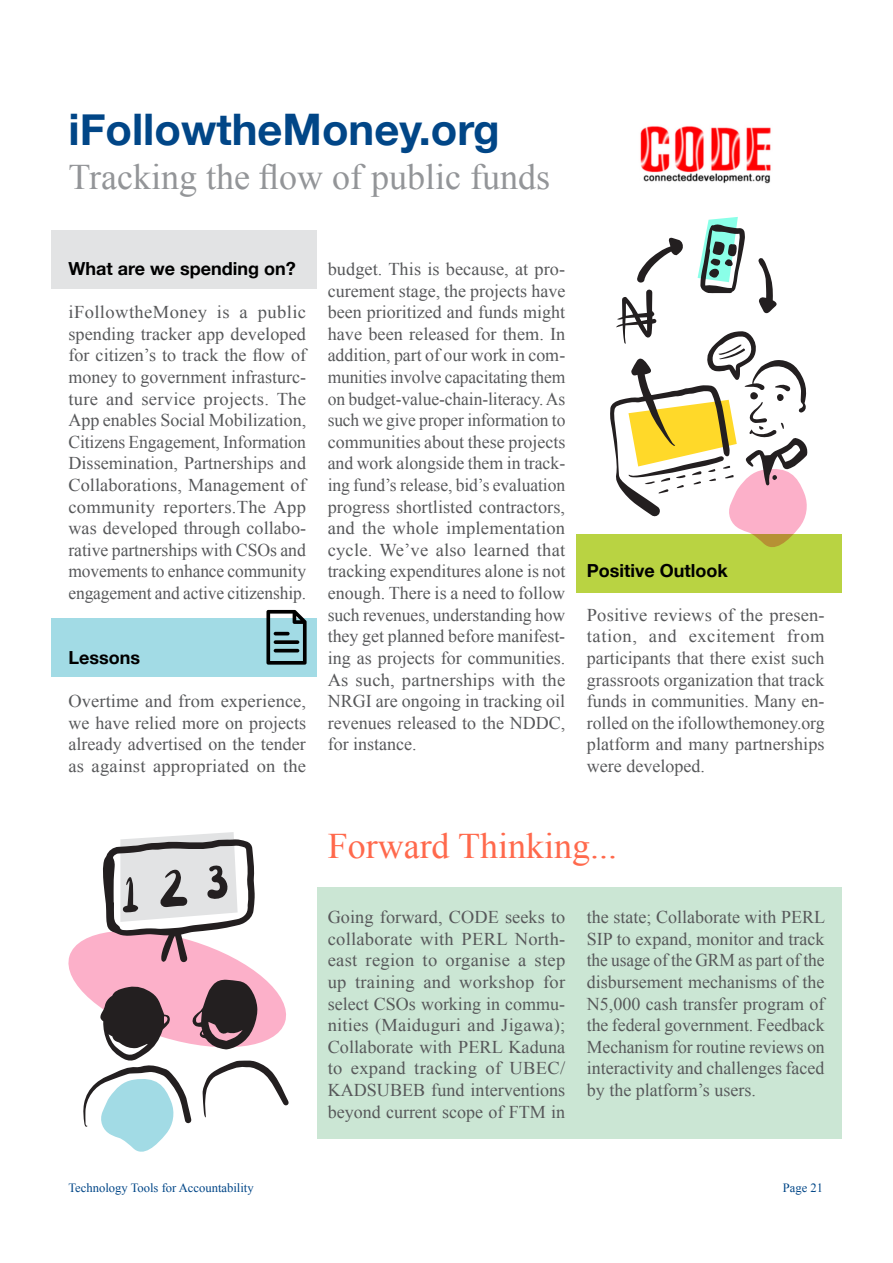
<style>
.page{position:relative;width:893px;height:1263px;background:#fff}
.page>*{position:absolute;margin:0;border:0;box-sizing:border-box;transform-origin:0 0}
.Main_Title{font:700 43.5px "Helvetica Neue";color:#014687}
.Sub-Title{font:36px "Times New Roman";color:#939598}
.Heading_2{font:36px "Times New Roman";color:#ff694c}
.t1{font:18px/21.6px "Times New Roman";color:#57585a;text-align:justify}
.Heading_1{font:700 18px "Helvetica Neue";color:#000}
.t2{font:12.6px "Times New Roman";color:#014687}
</style>
<div class="page">
<div style="left:52px;top:618px;width:265px;height:59px;background:#a2dbe5"></div>
<div style="left:576px;top:534px;width:265px;height:59px;background:#b9d342"></div>
<div style="left:51px;top:230px;width:266px;height:59px;background:#e2e3e4"></div>
<div style="left:317px;top:888px;width:524px;height:251px;background:#cbe6d4"></div>
<img style="left:640px;top:126px;width:131px;height:58px">
<svg style="left:610px;top:217px;width:198px;height:330px"></svg>
<svg style="left:68px;top:832px;width:221px;height:320px"></svg>
<svg style="left:266px;top:610px;width:41px;height:55px"></svg>
<p class="Main_Title" style="left:68px;top:96px;width:433px">iFollowtheMoney.org</p>
<p class="Sub-Title" style="left:68px;top:152px;width:483px">Tracking the flow of public funds</p>
<p class="Heading_1" style="left:68px;top:254px;width:229px">What are we spending on?</p>
<p class="t1" style="left:68px;top:301px;width:239px">iFollowtheMoney is a public spending tracker app developed for citizen’s to track the flow of money to government infrasturc&shy;ture and service projects. The App enables Social Mobilization, Citizens Engagement, Information Dissemination, Partnerships and Collaborations, Management of community reporters.The App was developed through collabo&shy;rative partnerships with CSOs and movements to enhance community engagement and active citizenship.</p>
<p class="Heading_1" style="left:68px;top:643px;width:73px">Lessons</p>
<p class="t1" style="left:68px;top:690px;width:239px">Overtime and from experience, we have relied more on projects already advertised on the tender as against appropriated on the</p>
<p class="t1" style="left:328px;top:258px;width:239px">budget. This is because, at pro&shy;curement stage, the projects have been prioritized and funds might have been released for them. In addition, part of our work in com&shy;munities involve capacitating them on budget-value-chain-literacy. As such we give proper information to communities about these projects and work alongside them in track&shy;ing fund’s release, bid’s evaluation progress shortlisted contractors, and the whole implementation cycle. We’ve also learned that tracking expenditures alone is not enough. There is a need to follow such revenues, understanding how they get planned before manifest&shy;ing as projects for communities.<br>As such, partnerships with the NRGI are ongoing in tracking oil revenues released to the NDDC, for instance.</p>
<p class="Heading_1" style="left:587px;top:557px;width:142px">Positive Outlook</p>
<p class="t1" style="left:587px;top:604px;width:239px">Positive reviews of the presen&shy;tation, and excitement from participants that there exist such grassroots organization that track funds in communities. Many en&shy;rolled on the ifollowthemoney.org platform and many partnerships were developed.</p>
<p class="Heading_2" style="left:328px;top:822px;width:291px">Forward Thinking...</p>
<p class="t1" style="left:328px;top:906px;width:239px">Going forward, CODE seeks to collaborate with PERL North&shy;east region to organise a step up training and workshop for select CSOs working in commu&shy;nities (Maiduguri and Jigawa); Collaborate with PERL Kaduna to expand tracking of UBEC/ KADSUBEB fund interventions beyond current scope of FTM in</p>
<p class="t1" style="left:587px;top:906px;width:240px">the state; Collaborate with PERL SIP to expand, monitor and track the usage of the GRM as part of the disbursement mechanisms of the N5,000 cash transfer program of the federal government. Feedback Mechanism for routine reviews on interactivity and challenges faced by the platform’s users.</p>
<p class="t2" style="left:68px;top:1179px;width:187px">Technology Tools for Accountability</p>
<p class="t2" style="left:783px;top:1179px;width:42px">Page 21</p>
</div>
